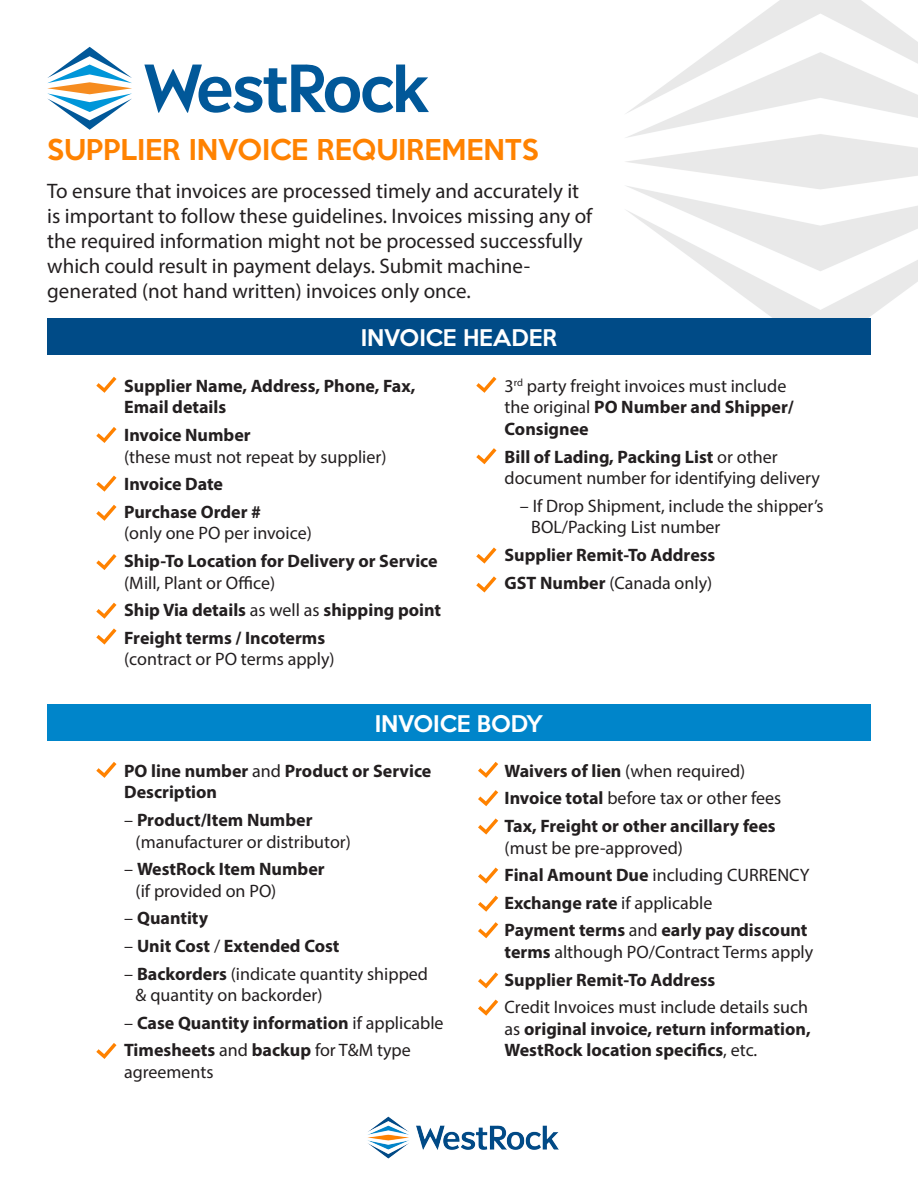
<style>
.page{position:relative;width:918px;height:1188px;background:#fff}
.page>*{position:absolute;margin:0;border:0;box-sizing:border-box;transform-origin:0 0}
.t1{font:500 26.25px "Keep Calm";color:#ff8200}
.Paragraph_Style_1{font:21px/25.2px "Myriad Pro";color:#231f20}
.t2{font:500 21px "Keep Calm";color:#fff}
.Paragraph_Style_1-2{font:700 18px/21.6px "Myriad Pro";color:#231f20}
.Paragraph_Style_1-3{font:18px/21.6px "Myriad Pro";color:#231f20}
.s1{font-weight:700}
.s2{font-weight:400}
</style>
<div class="page">
<img style="left:620px;top:0;width:298px;height:319px">
<div style="left:47px;top:319px;width:824px;height:36px;background:#004b87"></div>
<div style="left:47px;top:705px;width:824px;height:36px;background:#0085ca"></div>
<svg style="left:96px;top:377px;width:21px;height:16px"></svg>
<svg style="left:476px;top:377px;width:20px;height:16px"></svg>
<svg style="left:476px;top:448px;width:20px;height:16px"></svg>
<svg style="left:476px;top:547px;width:20px;height:17px"></svg>
<svg style="left:476px;top:576px;width:20px;height:16px"></svg>
<svg style="left:96px;top:427px;width:21px;height:16px"></svg>
<svg style="left:96px;top:476px;width:21px;height:16px"></svg>
<svg style="left:96px;top:505px;width:21px;height:16px"></svg>
<svg style="left:96px;top:554px;width:21px;height:16px"></svg>
<svg style="left:96px;top:603px;width:21px;height:16px"></svg>
<svg style="left:96px;top:628px;width:21px;height:17px"></svg>
<svg style="left:96px;top:762px;width:21px;height:16px"></svg>
<svg style="left:478px;top:762px;width:20px;height:16px"></svg>
<svg style="left:478px;top:790px;width:20px;height:16px"></svg>
<svg style="left:478px;top:818px;width:20px;height:17px"></svg>
<svg style="left:478px;top:868px;width:20px;height:16px"></svg>
<svg style="left:478px;top:896px;width:20px;height:16px"></svg>
<svg style="left:478px;top:922px;width:20px;height:16px"></svg>
<svg style="left:478px;top:972px;width:20px;height:16px"></svg>
<svg style="left:478px;top:1000px;width:20px;height:16px"></svg>
<svg style="left:96px;top:1043px;width:21px;height:16px"></svg>
<img style="left:367px;top:1116px;width:192px;height:43px">
<svg style="left:47px;top:47px;width:85px;height:83px"></svg>
<svg style="left:144px;top:64px;width:285px;height:49px"></svg>
<p class="t1" style="left:47px;top:127px;width:493px">SUPPLIER INVOICE REQUIREMENTS</p>
<p class="Paragraph_Style_1" style="left:47px;top:178px;width:547px">To ensure that invoices are processed timely and accurately it is important to follow these guidelines. Invoices missing any of the required information might not be processed successfully which could result in payment delays. Submit machine&shy;generated (not hand written) invoices only once.</p>
<p class="t2" style="left:361px;top:319px;width:198px">INVOICE HEADER</p>
<p class="Paragraph_Style_1-2" style="left:124px;top:374px;width:293px">Supplier Name, Address, Phone, Fax,<br>Email details</p>
<p class="Paragraph_Style_1-3" style="left:124px;top:424px;width:264px"><span class="s1">Invoice Number<br></span>(these must not repeat by supplier)</p>
<p class="Paragraph_Style_1-2" style="left:124px;top:473px;width:100px">Invoice Date</p>
<p class="Paragraph_Style_1-3" style="left:124px;top:501px;width:189px"><span class="s1">Purchase Order #<br></span>(only one PO per invoice)</p>
<p class="Paragraph_Style_1-2" style="left:124px;top:549px;width:315px">Ship-To Location for Delivery or Service <span class="s2">(Mill, Plant or Office)</span></p>
<p class="Paragraph_Style_1-2" style="left:124px;top:599px;width:319px">Ship Via details <span class="s2">as well as</span> shipping point</p>
<p class="Paragraph_Style_1-3" style="left:124px;top:627px;width:212px"><span class="s1">Freight terms / Incoterms </span>(contract or PO terms apply)</p>
<p class="Paragraph_Style_1-3" style="left:505px;top:375px;width:291px">3<sup>rd</sup> party freight invoices must include the original <span class="s1">PO Number and Shipper/<br>Consignee</span></p>
<p class="Paragraph_Style_1-3" style="left:505px;top:445px;width:317px"><span class="s1">Bill of Lading, Packing List</span> or other document number for identifying delivery</p>
<p class="Paragraph_Style_1-3" style="left:531px;top:495px;width:294px;text-indent:-11px">– If Drop Shipment, include the shipper’s<br>BOL/Packing List number</p>
<p class="Paragraph_Style_1-2" style="left:505px;top:543px;width:212px">Supplier Remit-To Address</p>
<p class="Paragraph_Style_1-3" style="left:505px;top:571px;width:209px"><span class="s1">GST Number</span> (Canada only)</p>
<p class="t2" style="left:375px;top:706px;width:170px">INVOICE BODY</p>
<p class="Paragraph_Style_1-2" style="left:124px;top:759px;width:309px">PO line number <span class="s2">and</span> Product or Service<br>Description</p>
<p class="Paragraph_Style_1-3" style="left:136px;top:809px;width:217px;text-indent:-11px">– <span class="s1">Product/Item Number </span>(manufacturer or distributor)</p>
<p class="Paragraph_Style_1-2" style="left:136px;top:858px;width:191px;text-indent:-11px"><span class="s2">–</span> WestRock Item Number <span class="s2">(if provided on PO)</span></p>
<p class="Paragraph_Style_1-2" style="left:124px;top:907px;width:85px"><span class="s2">–</span> Quantity</p>
<p class="Paragraph_Style_1-2" style="left:124px;top:935px;width:217px"><span class="s2">–</span> Unit Cost <span class="s2">/</span> Extended Cost</p>
<p class="Paragraph_Style_1-3" style="left:136px;top:962px;width:294px;text-indent:-11px">– <span class="s1">Backorders</span> (indicate quantity shipped &amp; quantity on backorder)</p>
<p class="Paragraph_Style_1-2" style="left:124px;top:1011px;width:321px"><span class="s2">–</span> Case Quantity information <span class="s2">if applicable</span></p>
<p class="Paragraph_Style_1-3" style="left:124px;top:1039px;width:288px"><span class="s1">Timesheets</span> and <span class="s1">backup</span> for T&amp;M type agreements</p>
<p class="Paragraph_Style_1-3" style="left:505px;top:760px;width:242px"><span class="s1">Waivers of lien</span> (when required)</p>
<p class="Paragraph_Style_1-3" style="left:505px;top:787px;width:278px"><span class="s1">Invoice total</span> before tax or other fees</p>
<p class="Paragraph_Style_1-2" style="left:505px;top:815px;width:273px">Tax, Freight or other ancillary fees <span class="s2">(must be pre-approved)</span></p>
<p class="Paragraph_Style_1-3" style="left:505px;top:864px;width:306px"><span class="s1">Final Amount Due</span> including CURRENCY</p>
<p class="Paragraph_Style_1-2" style="left:505px;top:891px;width:209px">Exchange rate <span class="s2">if applicable</span></p>
<p class="Paragraph_Style_1-2" style="left:505px;top:919px;width:310px">Payment terms <span class="s2">and</span> early pay discount terms <span class="s2">although PO/Contract Terms apply</span></p>
<p class="Paragraph_Style_1-2" style="left:505px;top:968px;width:212px">Supplier Remit-To Address</p>
<p class="Paragraph_Style_1-2" style="left:505px;top:996px;width:308px"><span class="s2">Credit Invoices must include details such as</span> original invoice, return information,<br>WestRock location specifics<span class="s2">, etc.</span></p>
</div>
